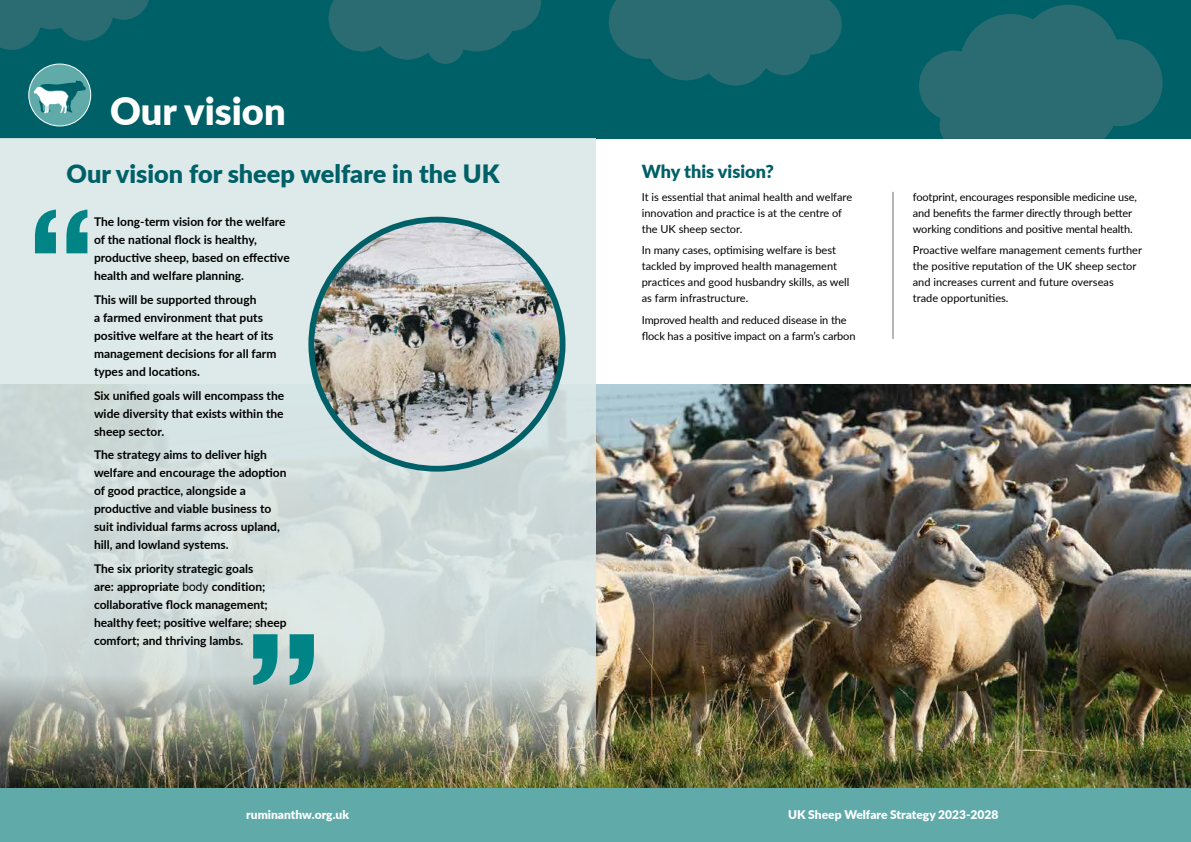
<style>
.page{position:relative;width:1191px;height:842px;background:#fff}
.page>*{position:absolute;margin:0;border:0;box-sizing:border-box;transform-origin:0 0}
.t1{font:700 168px "Lucida Grande";color:#008486}
.t2{font:700 145.2px "Lucida Grande";color:#008486}
.t3{font:900 38px "Lato";color:#fff}
.t4{font:900 25.3px "Lato";color:#006067}
.t5{font:900 18px "Lato";color:#006067}
.t6{font:700 12px/18px "Lato";color:#000}
.t7{font:900 12px "Lato";color:#fff}
.t8{font:11px/16px "Lato";color:#000}
.s1{font-family:"Arial";font-weight:400}
</style>
<div class="page">
<div style="left:595px;top:0;width:596px;height:139px;background:#006067"></div>
<div style="left:0;top:0;width:595px;height:139px;background:#006067"></div>
<svg style="left:328px;top:0;width:213px;height:64px"></svg>
<svg style="left:919px;top:5px;width:243px;height:134px"></svg>
<svg style="left:609px;top:0;width:232px;height:86px"></svg>
<svg style="left:0;top:0;width:149px;height:50px"></svg>
<div style="left:29px;top:64px;width:62px;height:62px;background:#60aaaa;border-radius:50%"></div>
<div style="left:28px;top:64px;width:63px;height:62px;border:1px solid #fff;border-radius:50%"></div>
<svg style="left:34px;top:80px;width:52px;height:33px"></svg>
<img style="left:595px;top:384px;width:596px;height:404px">
<svg style="left:0;top:139px;width:595px;height:649px;background:#c7d1cd"></svg>
<div style="left:0;top:788px;width:595px;height:54px;background:#60aaaa"></div>
<div style="left:595px;top:788px;width:596px;height:54px;background:#60aaaa"></div>
<img style="left:311px;top:221px;width:251px;height:245px">
<div style="left:308px;top:217px;width:257px;height:255px;border:6px solid #006067;border-radius:50%"></div>
<hr style="left:892px;top:192px;width:1px;height:147px;background:#706f6f">
<h3 class="t3" style="left:110px;top:82px;width:177px">Our vision</h3>
<h3 class="t4" style="left:67px;top:155px;width:434px">Our vision for sheep welfare in the UK</h3>
<h2 class="t2" style="left:28px;top:152px;width:67px">“</h2>
<p class="t6" style="left:94px;top:212px;width:197px">The long-term vision for the welfare of the national flock is healthy, productive sheep, based on effective health and welfare planning.</p>
<p class="t6" style="left:94px;top:290px;width:184px">This will be supported through<br>a farmed environment that puts positive welfare at the heart of its management decisions for all farm types and locations.</p>
<p class="t6" style="left:94px;top:386px;width:192px;text-align:justify">Six unified goals will encompass the wide diversity that exists within the sheep sector.</p>
<p class="t6" style="left:94px;top:445px;width:194px">The strategy aims to deliver high welfare and encourage the adoption of good practice, alongside a productive and viable business to suit individual farms across upland, hill, and lowland systems.</p>
<p class="t6" style="left:94px;top:559px;width:194px">The six priority strategic goals<br>are: appropriate <span class="s1">body</span> condition; collaborative flock management; healthy feet; positive welfare; sheep comfort; and thriving lambs.</p>
<h1 class="t1" style="left:245px;top:567px;width:77px">”</h1>
<h3 class="t5" style="left:642px;top:157px;width:134px">Why this vision?</h3>
<p class="t8" style="left:642px;top:188px;width:212px">It is essential that animal health and welfare innovation and practice is at the centre of the UK sheep sector.</p>
<p class="t8" style="left:642px;top:242px;width:209px">In many cases, optimising welfare is best tackled by improved health management practices and good husbandry skills, as well as farm infrastructure.</p>
<p class="t8" style="left:642px;top:312px;width:215px">Improved health and reduced disease in the flock has a positive impact on a farm’s carbon</p>
<p class="t8" style="left:913px;top:188px;width:226px">footprint, encourages responsible medicine use, and benefits the farmer directly through better working conditions and positive mental health.</p>
<p class="t8" style="left:913px;top:242px;width:231px">Proactive welfare management cements further the positive reputation of the UK sheep sector and increases current and future overseas<br>trade opportunities.</p>
<p class="t7" style="left:246px;top:806px;width:104px">ruminanthw.org.uk</p>
<p class="t7" style="left:788px;top:806px;width:212px">UK Sheep Welfare Strategy 2023-2028</p>
</div>
